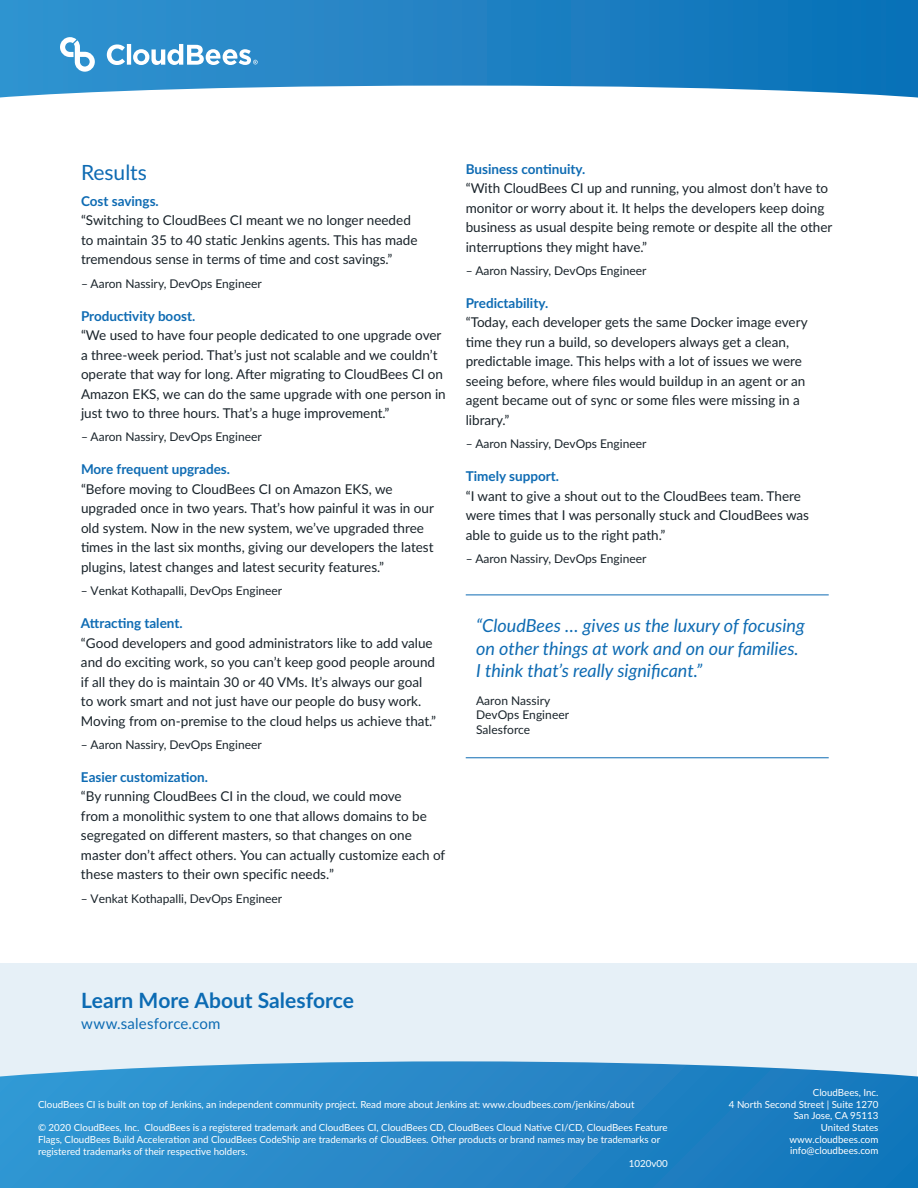
<style>
.page{position:relative;width:918px;height:1188px;background:#fff}
.page>*{position:absolute;margin:0;border:0;box-sizing:border-box;transform-origin:0 0}
.t1{font:700 21px "Lato";color:#0c6bb3}
.t2{font:21px "Lato";color:#0e6bb3}
.t3{font:italic 18px/22.5px "Lato";color:#0e6bb3}
.t4{font:15px "Lato";letter-spacing:.01em;color:#0c6bb3}
.t5{font:13.5px/19.5px "Lato";color:#19232a}
.t6{font:700 13.5px "Lato";color:#0e6bb3}
.t7{font:12px "Lato";color:#19232a}
.t8{font:9.75px/11.7px "Lato";color:#fff}
.s1{font-weight:700;color:#0e6bb3}
</style>
<div class="page">
<div style="left:1px;top:963px;width:916px;height:162px;background:#e6f0f7"></div>
<svg style="left:0;top:0;width:918px;height:98px;background:#338dc8"></svg>
<svg style="left:60px;top:37px;width:35px;height:35px"></svg>
<svg style="left:107px;top:44px;width:151px;height:21px"></svg>
<svg style="left:0;top:1061px;width:918px;height:127px;background:#2c8ac8"></svg>
<hr style="left:466px;top:595px;width:363px;height:1px;background:#0e6bb3">
<hr style="left:466px;top:757px;width:363px;height:1px;background:#0e6bb3">
<p class="t2" style="left:81px;top:157px;width:67px">Results</p>
<p class="t5" style="left:81px;top:191px;width:338px"><span class="s1">Cost savings.<br></span>“Switching to CloudBees CI meant we no longer needed to maintain 35 to 40 static Jenkins agents. This has made tremendous sense in terms of time and cost savings.”</p>
<p class="t7" style="left:81px;top:275px;width:182px">– Aaron Nassiry, DevOps Engineer</p>
<p class="t5" style="left:81px;top:305px;width:366px"><span class="s1">Productivity boost.<br></span>“We used to have four people dedicated to one upgrade over a three-week period. That’s just not scalable and we couldn’t operate that way for long. After migrating to CloudBees CI on Amazon EKS, we can do the same upgrade with one person in just two to three hours. That’s a huge improvement.”</p>
<p class="t7" style="left:81px;top:428px;width:182px">– Aaron Nassiry, DevOps Engineer</p>
<p class="t5" style="left:81px;top:459px;width:355px"><span class="s1">More frequent upgrades.<br></span>“Before moving to CloudBees CI on Amazon EKS, we upgraded once in two years. That’s how painful it was in our old system. Now in the new system, we’ve upgraded three times in the last six months, giving our developers the latest plugins, latest changes and latest security features.”</p>
<p class="t7" style="left:81px;top:582px;width:203px">– Venkat Kothapalli, DevOps Engineer</p>
<p class="t5" style="left:81px;top:613px;width:356px"><span class="s1">Attracting talent.<br></span>“Good developers and good administrators like to add value and do exciting work, so you can’t keep good people around if all they do is maintain 30 or 40 VMs. It’s always our goal to work smart and not just have our people do busy work.<br>Moving from on-premise to the cloud helps us achieve that.”</p>
<p class="t7" style="left:81px;top:736px;width:182px">– Aaron Nassiry, DevOps Engineer</p>
<p class="t5" style="left:81px;top:767px;width:366px"><span class="s1">Easier customization.<br></span>“By running CloudBees CI in the cloud, we could move<br>from a monolithic system to one that allows domains to be segregated on different masters, so that changes on one master don’t affect others. You can actually customize each of these masters to their own specific needs.”</p>
<p class="t7" style="left:81px;top:890px;width:203px">– Venkat Kothapalli, DevOps Engineer</p>
<p class="t6" style="left:466px;top:159px;width:121px">Business continuity.</p>
<p class="t5" style="left:466px;top:178px;width:368px">“With CloudBees CI up and running, you almost don’t have to monitor or worry about it. It helps the developers keep doing business as usual despite being remote or despite all the other interruptions they might have.”</p>
<p class="t7" style="left:466px;top:262px;width:182px">– Aaron Nassiry, DevOps Engineer</p>
<p class="t6" style="left:466px;top:293px;width:84px">Predictability.</p>
<p class="t5" style="left:466px;top:312px;width:343px">“Today, each developer gets the same Docker image every time they run a build, so developers always get a clean, predictable image. This helps with a lot of issues we were seeing before, where files would buildup in an agent or an agent became out of sync or some files were missing in a library.”</p>
<p class="t7" style="left:466px;top:435px;width:182px">– Aaron Nassiry, DevOps Engineer</p>
<p class="t6" style="left:466px;top:466px;width:95px">Timely support.</p>
<p class="t5" style="left:466px;top:485px;width:345px">“I want to give a shout out to the CloudBees team. There were times that I was personally stuck and CloudBees was able to guide us to the right path.”</p>
<p class="t7" style="left:466px;top:550px;width:182px">– Aaron Nassiry, DevOps Engineer</p>
<p class="t3" style="left:476px;top:614px;width:330px">“CloudBees … gives us the luxury of focusing on other things at work and on our families.<br>I think that’s really significant.”</p>
<p class="t7" style="left:476px;top:692px;width:76px">Aaron Nassiry</p>
<p class="t7" style="left:476px;top:707px;width:95px">DevOps Engineer</p>
<p class="t7" style="left:476px;top:721px;width:56px">Salesforce</p>
<h1 class="t1" style="left:81px;top:985px;width:274px">Learn More About Salesforce</h1>
<h1 class="t4" style="left:81px;top:1013px;width:141px">www.salesforce.com</h1>
<p class="t8" style="left:38px;top:1098px;width:598px">CloudBees CI is built on top of Jenkins, an independent community project. Read more about Jenkins at: www.cloudbees.com/jenkins/about</p>
<p class="t8" style="left:38px;top:1122px;width:631px">© 2020 CloudBees, Inc. CloudBees is a registered trademark and CloudBees CI, CloudBees CD, CloudBees Cloud Native CI/CD, CloudBees Feature<br>Flags, CloudBees Build Acceleration and CloudBees CodeShip are trademarks of CloudBees. Other products or brand names may be trademarks or registered trademarks of their respective holders.</p>
<p class="t8" style="left:629px;top:1157px;width:40px">1020v00</p>
<p class="t8" style="left:813px;top:1086px;width:67px">CloudBees, Inc.</p>
<p class="t8" style="left:729px;top:1098px;width:151px">4 North Second Street | Suite 1270</p>
<p class="t8" style="left:794px;top:1110px;width:86px">San Jose, CA 95113</p>
<p class="t8" style="left:821px;top:1121px;width:59px">United States</p>
<p class="t8" style="left:790px;top:1133px;width:90px">www.cloudbees.com</p>
<p class="t8" style="left:790px;top:1145px;width:90px">info@cloudbees.com</p>
</div>
